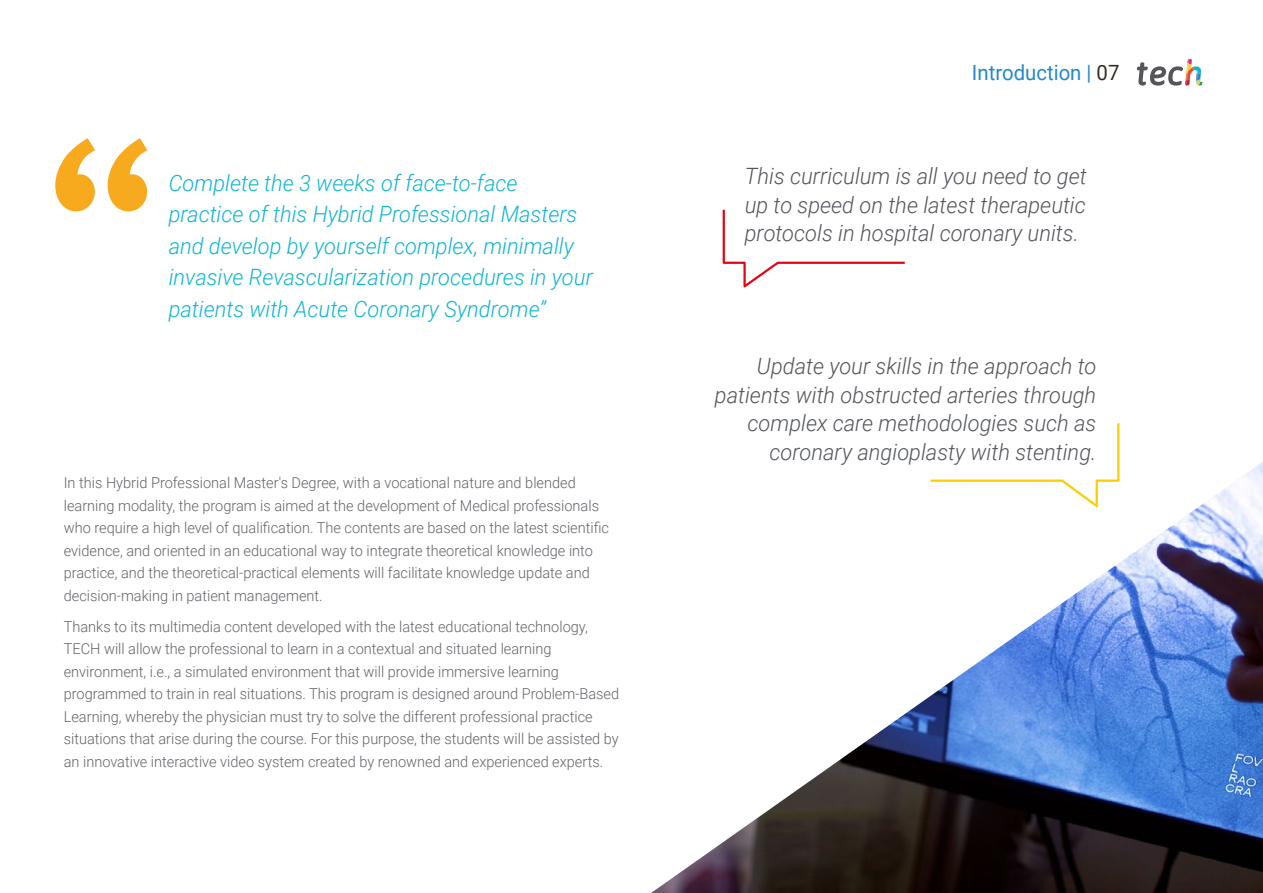
<style>
.page{position:relative;width:1263px;height:893px;background:#fff}
.page>*{position:absolute;margin:0;border:0;box-sizing:border-box;transform-origin:0 0}
.t1{font:italic 300 22.5px/28.5px "Roboto";color:#52555b;text-align:justify}
.t2{font:italic 300 22.5px/31.5px "Roboto";color:#0fb6cf}
.t3{font:21px "Roboto";color:#2488c9}
.t4{font:300 15px/22.5px "Roboto";color:#61646a}
.s1{color:#312e20}
</style>
<div class="page">
<svg style="left:55px;top:138px;width:92px;height:73px"></svg>
<svg style="left:1137px;top:59px;width:65px;height:27px"></svg>
<svg style="left:722px;top:209px;width:183px;height:79px"></svg>
<svg style="left:1117px;top:423px;width:3px;height:38px"></svg>
<img style="left:651px;top:461px;width:612px;height:432px">
<h1 class="t2" style="left:169px;top:166px;width:426px">Complete the 3 weeks of face-to-face practice of this Hybrid Professional Masters and develop by yourself complex, minimally invasive Revascularization procedures in your patients with Acute Coronary Syndrome”</h1>
<p class="t4" style="left:64px;top:471px;width:547px">In this Hybrid Professional Master's Degree, with a vocational nature and blended learning modality, the program is aimed at the development of Medical professionals who require a high level of qualification. The contents are based on the latest scientific evidence, and oriented in an educational way to integrate theoretical knowledge into practice, and the theoretical-practical elements will facilitate knowledge update and decision-making in patient management.</p>
<p class="t4" style="left:64px;top:615px;width:557px">Thanks to its multimedia content developed with the latest educational technology, TECH will allow the professional to learn in a contextual and situated learning environment, i.e., a simulated environment that will provide immersive learning programmed to train in real situations. This program is designed around Problem-Based Learning, whereby the physician must try to solve the different professional practice situations that arise during the course. For this purpose, the students will be assisted by an innovative interactive video system created by renowned and experienced experts.</p>
<h2 class="t3" style="left:972px;top:57px;width:149px">Introduction | <span class="s1">07</span></h2>
<h1 class="t1" style="left:745px;top:161px;width:343px">This curriculum is all you need to get up to speed on the latest therapeutic protocols in hospital coronary units.</h1>
<h1 class="t1" style="left:715px;top:351px;width:383px;text-align:right">Update your skills in the approach to patients with obstructed arteries through complex care methodologies such as coronary angioplasty with stenting.</h1>
</div>
